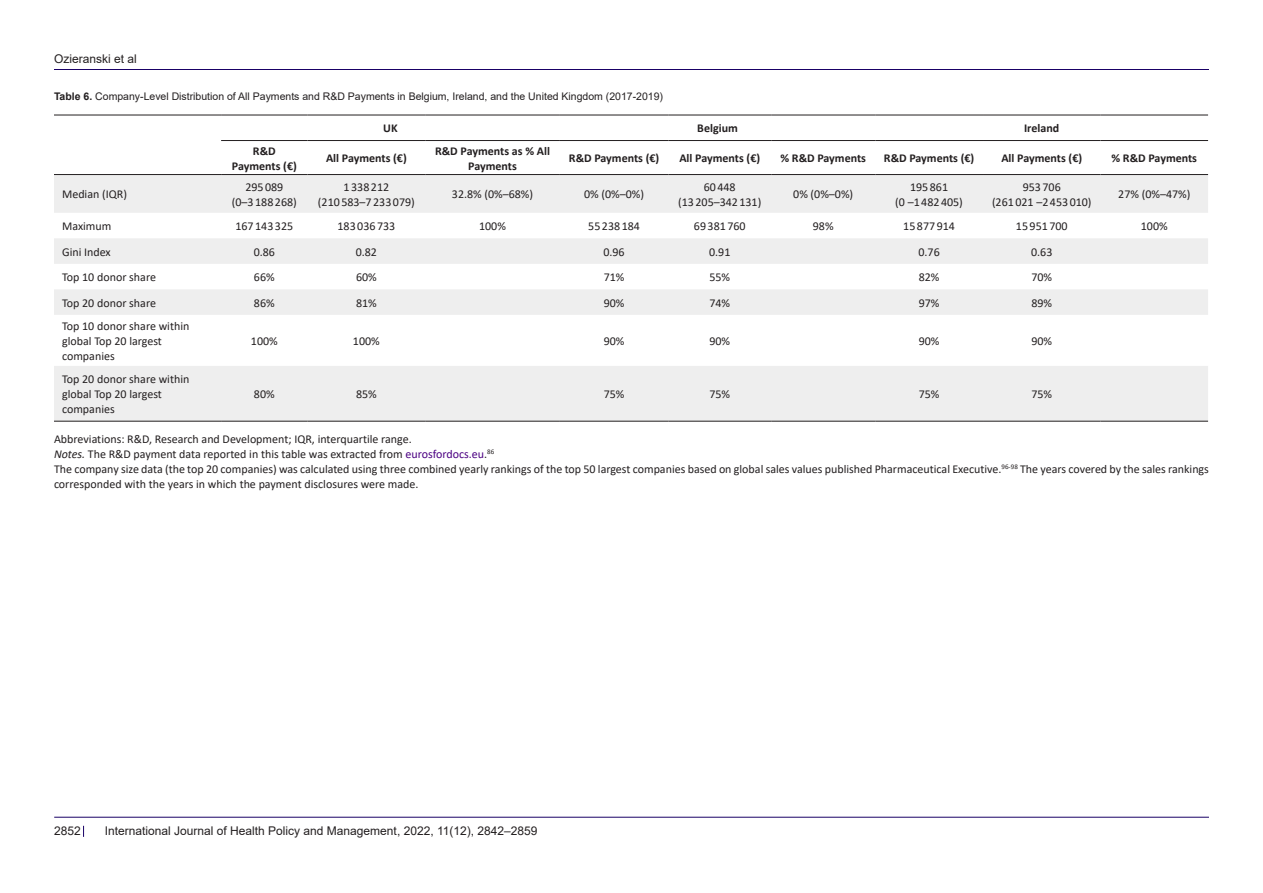
<style>
.page{position:relative;width:1263px;height:893px;background:#fff}
.page>*{position:absolute;margin:0;border:0;box-sizing:border-box;transform-origin:0 0}
.t1{font:12px/15px "Calibri";color:#231f20}
.t2{font:700 12px/15px "Calibri";color:#231f20;text-align:center}
.t3{font:12px "Arial";color:#231f20}
.t4{font:10.5px "Arial";color:#231f20}
.s1{font-weight:700}
.s2{font-style:italic}
.s3{color:#4b0082}
</style>
<div class="page">
<hr style="left:54px;top:69px;width:1155px;height:1px;background:#190066">
<hr style="left:54px;top:817px;width:1155px;height:1px;background:#190066">
<svg style="left:54px;top:175px;width:1154px;height:246px;fill:#eee"></svg>
<hr style="left:54px;top:115px;width:167px;height:1px;background:#231f20">
<hr style="left:221px;top:115px;width:87px;height:1px;background:#231f20">
<hr style="left:308px;top:115px;width:117px;height:1px;background:#231f20">
<hr style="left:425px;top:115px;width:135px;height:1px;background:#231f20">
<hr style="left:560px;top:115px;width:108px;height:1px;background:#231f20">
<hr style="left:668px;top:115px;width:103px;height:1px;background:#231f20">
<hr style="left:771px;top:115px;width:104px;height:1px;background:#231f20">
<hr style="left:875px;top:115px;width:108px;height:1px;background:#231f20">
<hr style="left:983px;top:115px;width:117px;height:1px;background:#231f20">
<hr style="left:1100px;top:115px;width:108px;height:1px;background:#231f20">
<hr style="left:221px;top:140px;width:87px;height:1px;background:#231f20">
<hr style="left:308px;top:140px;width:117px;height:1px;background:#231f20">
<hr style="left:425px;top:140px;width:135px;height:1px;background:#231f20">
<hr style="left:560px;top:140px;width:108px;height:1px;background:#231f20">
<hr style="left:668px;top:140px;width:103px;height:1px;background:#231f20">
<hr style="left:771px;top:140px;width:104px;height:1px;background:#231f20">
<hr style="left:875px;top:140px;width:108px;height:1px;background:#231f20">
<hr style="left:983px;top:140px;width:117px;height:1px;background:#231f20">
<hr style="left:1100px;top:140px;width:108px;height:1px;background:#231f20">
<hr style="left:54px;top:174px;width:167px;height:1px;background:#231f20">
<hr style="left:221px;top:174px;width:87px;height:1px;background:#231f20">
<hr style="left:308px;top:174px;width:117px;height:1px;background:#231f20">
<hr style="left:425px;top:174px;width:135px;height:1px;background:#231f20">
<hr style="left:560px;top:174px;width:108px;height:1px;background:#231f20">
<hr style="left:668px;top:174px;width:103px;height:1px;background:#231f20">
<hr style="left:771px;top:174px;width:104px;height:1px;background:#231f20">
<hr style="left:875px;top:174px;width:108px;height:1px;background:#231f20">
<hr style="left:983px;top:174px;width:117px;height:1px;background:#231f20">
<hr style="left:1100px;top:174px;width:108px;height:1px;background:#231f20">
<hr style="left:54px;top:421px;width:167px;height:1px;background:#231f20">
<hr style="left:221px;top:421px;width:87px;height:1px;background:#231f20">
<hr style="left:308px;top:421px;width:117px;height:1px;background:#231f20">
<hr style="left:425px;top:421px;width:135px;height:1px;background:#231f20">
<hr style="left:560px;top:421px;width:108px;height:1px;background:#231f20">
<hr style="left:668px;top:421px;width:103px;height:1px;background:#231f20">
<hr style="left:771px;top:421px;width:104px;height:1px;background:#231f20">
<hr style="left:875px;top:421px;width:108px;height:1px;background:#231f20">
<hr style="left:983px;top:421px;width:117px;height:1px;background:#231f20">
<hr style="left:1100px;top:421px;width:108px;height:1px;background:#231f20">
<p class="t3" style="left:54px;top:50px;width:84px">Ozieranski et al</p>
<p class="t4" style="left:54px;top:89px;width:611px"><span class="s1">Table 6.</span> Company-Level Distribution of All Payments and R&amp;D Payments in Belgium, Ireland, and the United Kingdom (2017-2019)</p>
<p class="t2" style="left:383px;top:121px;width:16px">UK</p>
<p class="t2" style="left:697px;top:121px;width:42px">Belgium</p>
<p class="t2" style="left:1024px;top:121px;width:37px">Ireland</p>
<p class="t2" style="left:232px;top:143px;width:66px">R&amp;D<br>Payments (€)</p>
<p class="t2" style="left:326px;top:150px;width:82px">All Payments (€)</p>
<p class="t2" style="left:435px;top:143px;width:116px">R&amp;D Payments as % All<br>Payments</p>
<p class="t2" style="left:569px;top:150px;width:92px">R&amp;D Payments (€)</p>
<p class="t2" style="left:679px;top:150px;width:82px">All Payments (€)</p>
<p class="t2" style="left:780px;top:150px;width:87px">% R&amp;D Payments</p>
<p class="t2" style="left:884px;top:150px;width:92px">R&amp;D Payments (€)</p>
<p class="t2" style="left:1001px;top:150px;width:82px">All Payments (€)</p>
<p class="t2" style="left:1111px;top:150px;width:87px">% R&amp;D Payments</p>
<p class="t1" style="left:62px;top:187px;width:66px">Median (IQR)</p>
<p class="t1" style="left:232px;top:179px;width:66px;text-align:center">295089 (0–3188268)</p>
<p class="t1" style="left:344px;top:179px;width:47px">1338212</p>
<p class="t1" style="left:910px;top:179px;width:39px">195861</p>
<p class="t1" style="left:895px;top:194px;width:69px">(0 –1482405)</p>
<p class="t1" style="left:1023px;top:179px;width:39px">953706</p>
<p class="t1" style="left:992px;top:194px;width:101px">(261021 –2453010)</p>
<p class="t1" style="left:704px;top:179px;width:33px">60448</p>
<p class="t1" style="left:678px;top:194px;width:85px">(13205–342131)</p>
<p class="t1" style="left:1118px;top:187px;width:74px">27% (0%–47%)</p>
<p class="t1" style="left:793px;top:187px;width:61px">0% (0%–0%)</p>
<p class="t1" style="left:452px;top:187px;width:83px">32.8% (0%–68%)</p>
<p class="t1" style="left:584px;top:187px;width:61px">0% (0%–0%)</p>
<p class="t1" style="left:318px;top:194px;width:98px">(210583–7233079)</p>
<p class="t1" style="left:62px;top:218px;width:51px">Maximum</p>
<p class="t1" style="left:235px;top:218px;width:59px">167143325</p>
<p class="t1" style="left:337px;top:218px;width:59px">183036733</p>
<p class="t1" style="left:479px;top:218px;width:28px">100%</p>
<p class="t1" style="left:588px;top:218px;width:53px">55238184</p>
<p class="t1" style="left:694px;top:218px;width:53px">69381760</p>
<p class="t1" style="left:813px;top:218px;width:22px">98%</p>
<p class="t1" style="left:903px;top:218px;width:53px">15877914</p>
<p class="t1" style="left:1016px;top:218px;width:53px">15951700</p>
<p class="t1" style="left:1141px;top:218px;width:28px">100%</p>
<p class="t1" style="left:62px;top:244px;width:50px">Gini Index</p>
<p class="t1" style="left:254px;top:244px;width:23px">0.86</p>
<p class="t1" style="left:356px;top:244px;width:23px">0.82</p>
<p class="t1" style="left:603px;top:244px;width:23px">0.96</p>
<p class="t1" style="left:709px;top:244px;width:23px">0.91</p>
<p class="t1" style="left:918px;top:244px;width:23px">0.76</p>
<p class="t1" style="left:1031px;top:244px;width:23px">0.63</p>
<p class="t1" style="left:62px;top:269px;width:95px">Top 10 donor share</p>
<p class="t1" style="left:254px;top:269px;width:22px">66%</p>
<p class="t1" style="left:356px;top:269px;width:22px">60%</p>
<p class="t1" style="left:604px;top:269px;width:22px">71%</p>
<p class="t1" style="left:709px;top:269px;width:22px">55%</p>
<p class="t1" style="left:919px;top:269px;width:22px">82%</p>
<p class="t1" style="left:1031px;top:269px;width:22px">70%</p>
<p class="t1" style="left:62px;top:295px;width:95px">Top 20 donor share</p>
<p class="t1" style="left:254px;top:295px;width:22px">86%</p>
<p class="t1" style="left:356px;top:295px;width:22px">81%</p>
<p class="t1" style="left:604px;top:295px;width:22px">90%</p>
<p class="t1" style="left:709px;top:295px;width:22px">74%</p>
<p class="t1" style="left:919px;top:295px;width:22px">97%</p>
<p class="t1" style="left:1031px;top:295px;width:22px">89%</p>
<p class="t1" style="left:62px;top:318px;width:129px">Top 10 donor share within global Top 20 largest companies</p>
<p class="t1" style="left:251px;top:333px;width:28px">100%</p>
<p class="t1" style="left:353px;top:333px;width:28px">100%</p>
<p class="t1" style="left:604px;top:333px;width:22px">90%</p>
<p class="t1" style="left:709px;top:333px;width:22px">90%</p>
<p class="t1" style="left:919px;top:333px;width:22px">90%</p>
<p class="t1" style="left:1031px;top:333px;width:22px">90%</p>
<p class="t1" style="left:62px;top:371px;width:129px">Top 20 donor share within global Top 20 largest companies</p>
<p class="t1" style="left:254px;top:386px;width:22px">80%</p>
<p class="t1" style="left:356px;top:386px;width:22px">85%</p>
<p class="t1" style="left:604px;top:386px;width:22px">75%</p>
<p class="t1" style="left:709px;top:386px;width:22px">75%</p>
<p class="t1" style="left:919px;top:386px;width:22px">75%</p>
<p class="t1" style="left:1031px;top:386px;width:22px">75%</p>
<p class="t1" style="left:54px;top:431px;width:359px">Abbreviations: R&amp;D, Research and Development; IQR, interquartile range.</p>
<p class="t1" style="left:54px;top:446px;width:442px"><span class="s2">Notes.</span> The R&amp;D payment data reported in this table was extracted from <span class="s3">eurosfordocs.eu</span>.<sup>86</sup></p>
<p class="t1" style="left:54px;top:461px;width:1156px">The company size data (the top 20 companies) was calculated using three combined yearly rankings of the top 50 largest companies based on global sales values published Pharmaceutical Executive.<sup>96-98</sup> The years covered by the sales rankings corresponded with the years in which the payment disclosures were made.</p>
<p class="t3" style="left:54px;top:822px;width:28px">2852</p>
<p class="t3" style="left:105px;top:822px;width:434px">International Journal of Health Policy and Management, 2022, 11(12), 2842–2859</p>
</div>
